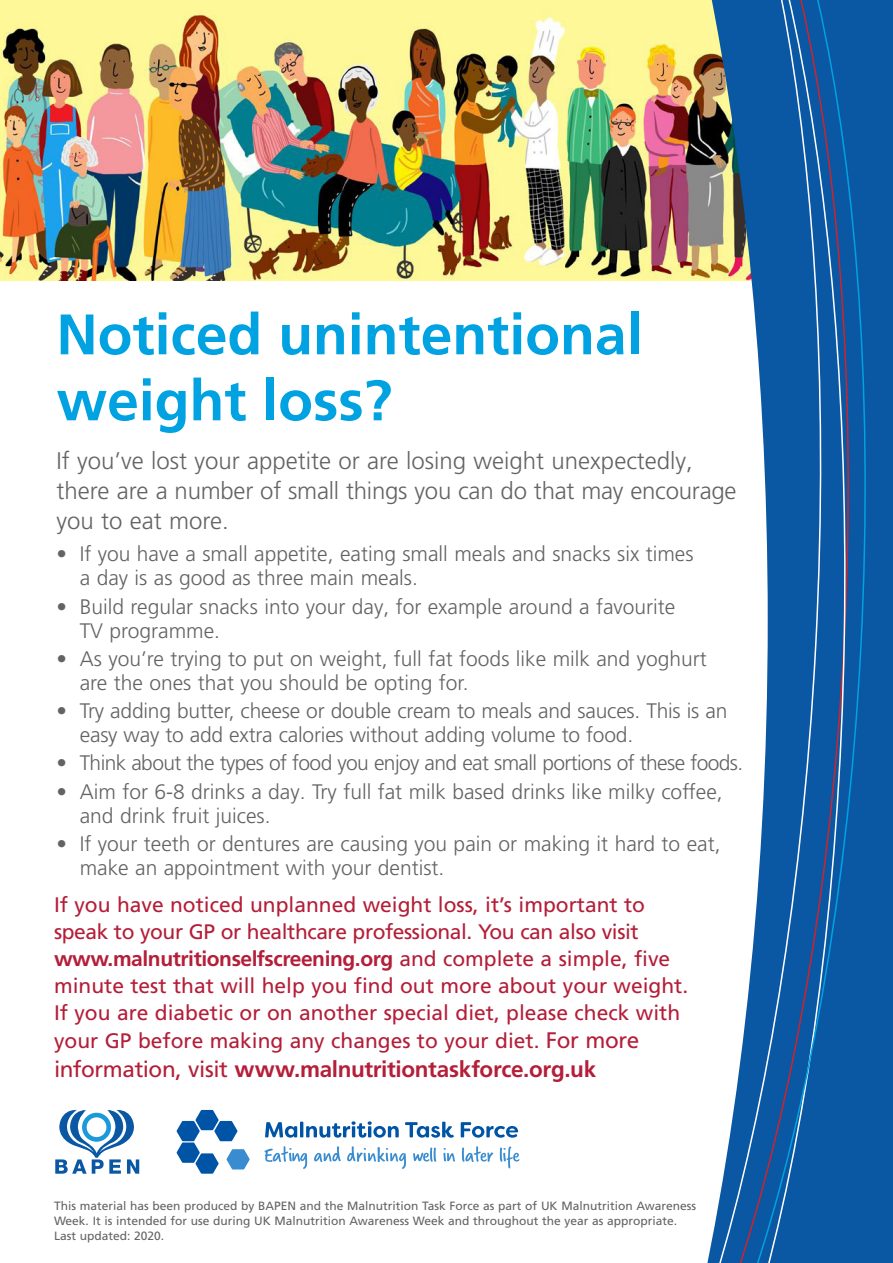
<style>
.page{position:relative;width:893px;height:1263px;background:#fff}
.page>*{position:absolute;margin:0;border:0;box-sizing:border-box;transform-origin:0 0}
.heading{font:700 57px/66px "Frutiger LT Pro";color:#00a2e2}
.t1{font:300 24px/30px "Frutiger LT Pro";color:#636366}
.t2{font:700 22.5px "Frutiger LT Pro";letter-spacing:-.015em;color:#b41e39}
.t3{font:300 21px/24px "Frutiger LT Pro";color:#636366}
.t4{font:21px/27.3px "Frutiger LT Pro";color:#b41e39}
.t5{font:300 21px "Frutiger LT Pro";letter-spacing:-.03em;color:#636366}
.t6{font:12px/15px "Frutiger LT Pro";color:#636366}
.s1{font-weight:700}
.s2{font-size:22.5px}
.s3{font-weight:400}
</style>
<div class="page">
<img style="left:0;top:0;width:496px;height:281px">
<div style="left:845px;top:0;width:45px;height:1263px;background:#0a57a3"></div>
<svg style="left:501px;top:0;width:344px;height:1263px"></svg>
<svg style="left:55px;top:1109px;width:84px;height:65px"></svg>
<svg style="left:177px;top:1110px;width:73px;height:64px"></svg>
<svg style="left:265px;top:1122px;width:32px;height:16px"></svg>
<hr style="left:300px;top:1122px;width:3px;height:15px;background:#0054a6">
<svg style="left:306px;top:1121px;width:93px;height:17px"></svg>
<svg style="left:405px;top:1122px;width:49px;height:16px"></svg>
<svg style="left:461px;top:1122px;width:57px;height:16px"></svg>
<svg style="left:265px;top:1146px;width:42px;height:23px"></svg>
<svg style="left:314px;top:1146px;width:27px;height:16px"></svg>
<svg style="left:347px;top:1146px;width:59px;height:23px"></svg>
<svg style="left:413px;top:1147px;width:23px;height:15px"></svg>
<svg style="left:443px;top:1148px;width:12px;height:13px"></svg>
<svg style="left:462px;top:1146px;width:31px;height:16px"></svg>
<svg style="left:500px;top:1146px;width:19px;height:22px"></svg>
<p class="heading" style="left:56px;top:302px;width:587px">Noticed unintentional weight loss?</p>
<p class="t1" style="left:57px;top:446px;width:681px">If you’ve lost your appetite or are losing weight unexpectedly, there are a number of small things you can do that may encourage you to eat more.</p>
<p class="t3" style="left:80px;top:542px;width:615px;text-indent:-23px">• If you have a small appetite, eating small meals and snacks six times a day is as good as three main meals.</p>
<p class="t3" style="left:80px;top:594px;width:597px;text-indent:-23px">• Build regular snacks into your day, for example around a favourite<br>TV programme.</p>
<p class="t3" style="left:80px;top:647px;width:628px;text-indent:-23px">• As you’re trying to put on weight, full fat foods like milk and yoghurt are the ones that you should be opting for.</p>
<p class="t3" style="left:80px;top:699px;width:649px;text-indent:-23px">• Try adding butter, cheese or double cream to meals and sauces. This is an easy way to add extra calories without adding volume to food.</p>
<p class="t5" style="left:57px;top:751px;width:688px">• Think about the types of food you enjoy and eat small portions of these foods.</p>
<p class="t3" style="left:80px;top:779px;width:644px;text-indent:-23px">• Aim for 6-8 drinks a day. Try full fat milk based drinks like milky coffee, and drink fruit juices.</p>
<p class="t3" style="left:80px;top:832px;width:642px;text-indent:-23px">• If your teeth or dentures are causing you pain or making it hard to eat, make an appointment with your dentist.</p>
<p class="t4" style="left:54px;top:891px;width:636px">If you have noticed unplanned weight loss, it’s important to speak to your GP or healthcare professional. You can also visit <span class="s1">www.malnutritionselfscreening.org</span> and complete a simple, five minute test that will help you find out more about your weight.<br>If you are diabetic or on another special diet, please check with your GP before making any changes to your diet. <span class="s2">For more</span></p>
<p class="t2" style="left:54px;top:1056px;width:544px"><span class="s3">information, visit</span> www.malnutritiontaskforce.org.uk</p>
<p class="t6" style="left:54px;top:1198px;width:644px">This material has been produced by BAPEN and the Malnutrition Task Force as part of UK Malnutrition Awareness<br>Week. It is intended for use during UK Malnutrition Awareness Week and throughout the year as appropriate.<br>Last updated: 2020.</p>
</div>
